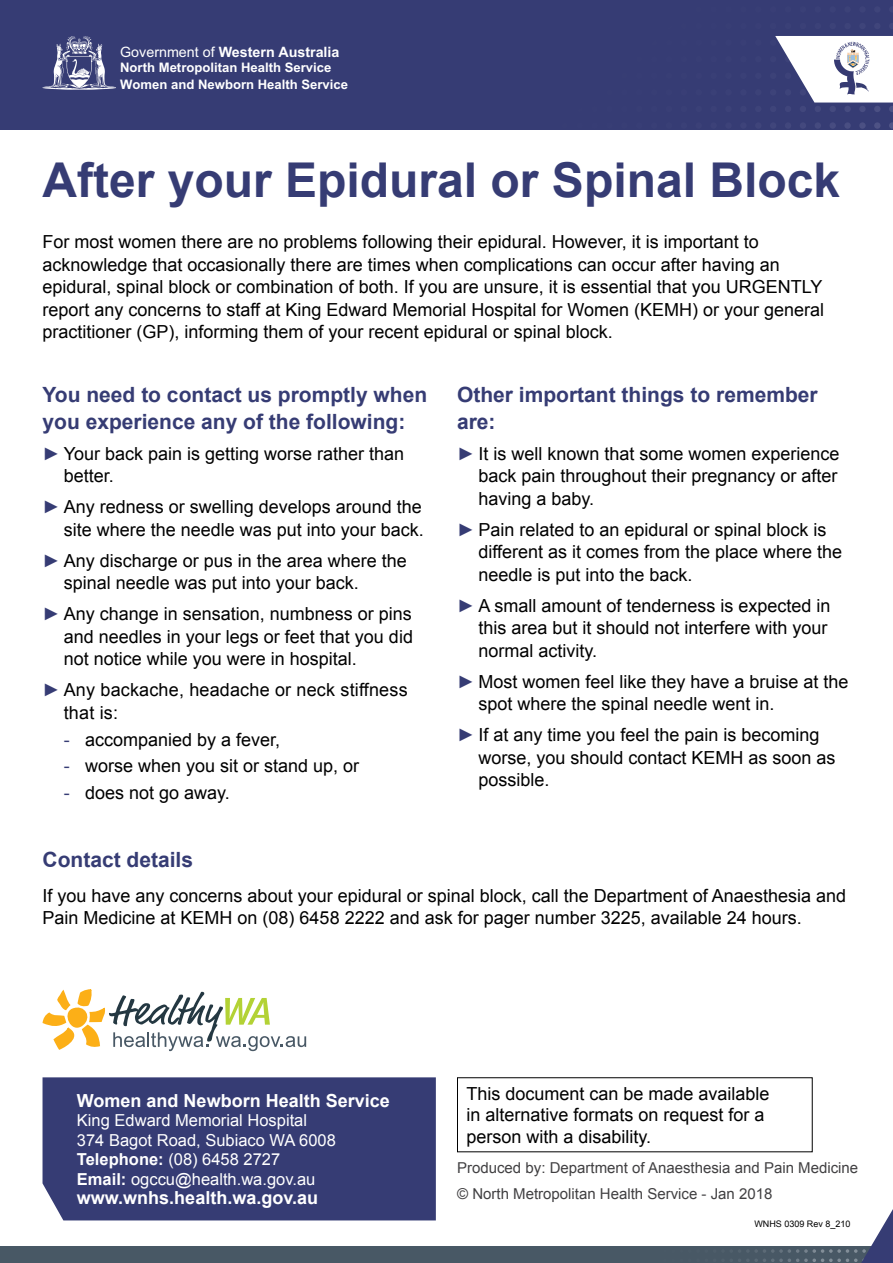
<style>
.page{position:relative;width:893px;height:1263px;background:#fff}
.page>*{position:absolute;margin:0;border:0;box-sizing:border-box;transform-origin:0 0}
.t1{font:700 48px "Arial";color:#363c74}
.t2{font:700 21px/27px "Arial";color:#363c74}
.t3{font:18px/22.5px "Arial";color:#000}
.t4{font:700 18px "Arial";color:#fff}
.t5{font:16.5px/19.5px "Arial";color:#fff}
.t6{font:15px "Arial";color:#414042}
.t7{font:700 14.25px "Arial";color:#fff}
.t8{font:700 13.05px/17.7px "Arial";color:#fff}
.t9{font:9px "Arial";color:#000}
.s1{font-weight:400}
.s2{color:#363c74}
.s3{font-weight:700}
</style>
<div class="page">
<div style="left:0;top:0;width:893px;height:130px;background:#363c74"></div>
<div style="left:815px;top:6px;width:6px;height:7px;background:#3a4077;border-radius:50%"></div>
<div style="left:800px;top:6px;width:6px;height:7px;background:#3a4077;border-radius:50%"></div>
<div style="left:844px;top:6px;width:7px;height:7px;background:#3c4278;border-radius:50%"></div>
<div style="left:829px;top:6px;width:7px;height:7px;background:#3b4178;border-radius:50%"></div>
<div style="left:874px;top:6px;width:6px;height:7px;background:#3e447a;border-radius:50%"></div>
<div style="left:859px;top:6px;width:7px;height:7px;background:#3d4279;border-radius:50%"></div>
<div style="left:844px;top:23px;width:7px;height:6px;background:#3d4379;border-radius:50%"></div>
<div style="left:829px;top:23px;width:7px;height:6px;background:#3c4278;border-radius:50%"></div>
<div style="left:859px;top:23px;width:7px;height:6px;background:#3e447a;border-radius:50%"></div>
<svg style="left:890px;top:23px;width:3px;height:6px"></svg>
<div style="left:740px;top:73px;width:7px;height:6px;background:#3a4077;border-radius:50%"></div>
<div style="left:725px;top:89px;width:7px;height:7px;background:#3a4077;border-radius:50%"></div>
<div style="left:710px;top:89px;width:7px;height:7px;background:#3a4077;border-radius:50%"></div>
<div style="left:755px;top:89px;width:6px;height:7px;background:#3c4278;border-radius:50%"></div>
<div style="left:740px;top:89px;width:7px;height:7px;background:#3b4178;border-radius:50%"></div>
<div style="left:695px;top:106px;width:7px;height:6px;background:#3a4077;border-radius:50%"></div>
<div style="left:725px;top:106px;width:7px;height:6px;background:#3c4178;border-radius:50%"></div>
<div style="left:710px;top:106px;width:7px;height:6px;background:#3b4077;border-radius:50%"></div>
<div style="left:740px;top:106px;width:7px;height:6px;background:#3c4278;border-radius:50%"></div>
<div style="left:695px;top:122px;width:7px;height:7px;background:#3b4077;border-radius:50%"></div>
<div style="left:681px;top:122px;width:6px;height:7px;background:#3a4077;border-radius:50%"></div>
<div style="left:725px;top:122px;width:7px;height:7px;background:#3d4279;border-radius:50%"></div>
<div style="left:710px;top:122px;width:7px;height:7px;background:#3c4178;border-radius:50%"></div>
<div style="left:755px;top:122px;width:6px;height:7px;background:#3f447a;border-radius:50%"></div>
<div style="left:740px;top:122px;width:7px;height:7px;background:#3e437a;border-radius:50%"></div>
<div style="left:785px;top:122px;width:6px;height:7px;background:#41477c;border-radius:50%"></div>
<div style="left:770px;top:122px;width:6px;height:7px;background:#40457b;border-radius:50%"></div>
<div style="left:815px;top:122px;width:6px;height:7px;background:#454a7f;border-radius:50%"></div>
<div style="left:800px;top:122px;width:6px;height:7px;background:#43487d;border-radius:50%"></div>
<div style="left:844px;top:122px;width:7px;height:7px;background:#494e82;border-radius:50%"></div>
<div style="left:829px;top:122px;width:7px;height:7px;background:#474c80;border-radius:50%"></div>
<div style="left:874px;top:122px;width:6px;height:7px;background:#4e5285;border-radius:50%"></div>
<div style="left:859px;top:122px;width:7px;height:7px;background:#4b5083;border-radius:50%"></div>
<svg style="left:889px;top:122px;width:4px;height:7px"></svg>
<svg style="left:43px;top:36px;width:73px;height:54px"></svg>
<svg style="left:775px;top:36px;width:118px;height:76px"></svg>
<div style="left:0;top:1247px;width:893px;height:16px;background:#485865"></div>
<svg style="left:555px;top:1209px;width:338px;height:54px"></svg>
<div style="left:43px;top:1077px;width:393px;height:143px;background:#363c74"></div>
<svg style="left:43px;top:989px;width:263px;height:62px"></svg>
<p class="t7" style="left:120px;top:43px;width:221px"><span class="s1">Government of</span> Western Australia</p>
<p class="t8" style="left:120px;top:59px;width:229px">North Metropolitan Health Service<br>Women and Newborn Health Service</p>
<h1 class="t1" style="left:43px;top:148px;width:799px">After your Epidural or Spinal Block</h1>
<p class="t3" style="left:43px;top:231px;width:783px">For most women there are no problems following their epidural. However, it is important to acknowledge that occasionally there are times when complications can occur after having an epidural, spinal block or combination of both. If you are unsure, it is essential that you URGENTLY report any concerns to staff at King Edward Memorial Hospital for Women (KEMH) or your general practitioner (GP), informing them of your recent epidural or spinal block.</p>
<p class="t2" style="left:43px;top:382px;width:386px">You need to contact us promptly when you experience any of the following:</p>
<p class="t3" style="left:64px;top:442px;width:342px;text-indent:-21px"><span class="s2">►</span> Your back pain is getting worse rather than better.</p>
<p class="t3" style="left:43px;top:496px;width:383px;text-align:right"><span class="s2">►</span> Any redness or swelling develops around the site where the needle was put into your back.</p>
<p class="t3" style="left:64px;top:549px;width:345px;text-indent:-21px"><span class="s2">►</span> Any discharge or pus in the area where the spinal needle was put into your back.</p>
<p class="t3" style="left:64px;top:603px;width:351px;text-align:justify;text-indent:-21px"><span class="s2">►</span> Any change in sensation, numbness or pins and needles in your legs or feet that you did not notice while you were in hospital.</p>
<p class="t3" style="left:64px;top:679px;width:345px;text-indent:-21px"><span class="s2">►</span> Any backache, headache or neck stiffness that is:</p>
<p class="t3" style="left:64px;top:728px;width:218px"><span class="s2">-</span> accompanied by a fever,</p>
<p class="t3" style="left:64px;top:755px;width:297px"><span class="s2">-</span> worse when you sit or stand up, or</p>
<p class="t3" style="left:64px;top:782px;width:168px"><span class="s2">-</span> does not go away.</p>
<p class="t2" style="left:457px;top:382px;width:362px">Other important things to remember are:</p>
<p class="t3" style="left:478px;top:442px;width:363px;text-align:justify;text-indent:-21px"><span class="s2">►</span> It is well known that some women experience back pain throughout their pregnancy or after having a baby.</p>
<p class="t3" style="left:478px;top:518px;width:365px;text-indent:-21px"><span class="s2">►</span> Pain related to an epidural or spinal block is different as it comes from the place where the needle is put into the back.</p>
<p class="t3" style="left:478px;top:594px;width:354px;text-indent:-21px"><span class="s2">►</span> A small amount of tenderness is expected in this area but it should not interfere with your normal activity.</p>
<p class="t3" style="left:478px;top:670px;width:372px;text-indent:-21px"><span class="s2">►</span> Most women feel like they have a bruise at the spot where the spinal needle went in.</p>
<p class="t3" style="left:478px;top:724px;width:359px;text-indent:-21px"><span class="s2">►</span> If at any time you feel the pain is becoming worse, you should contact KEMH as soon as possible.</p>
<p class="t2" style="left:43px;top:846px;width:152px">Contact details</p>
<p class="t3" style="left:43px;top:884px;width:805px">If you have any concerns about your epidural or spinal block, call the Department of Anaesthesia and<br>Pain Medicine at KEMH on (08) 6458 2222 and ask for pager number 3225, available 24 hours.</p>
<p class="t3" style="left:466px;top:1083px;width:305px;line-height:21.6px">This document can be made available in alternative formats on request for a person with a disability.</p>
<p class="t4" style="left:77px;top:1088px;width:314px">Women and Newborn Health Service</p>
<p class="t5" style="left:77px;top:1111px;width:260px">King Edward Memorial Hospital<br>374 Bagot Road, Subiaco WA 6008<br><span class="s3">Telephone:</span> (08) 6458 2727<br><span class="s3">Email:</span> ogccu@health.wa.gov.au</p>
<p class="t4" style="left:77px;top:1186px;width:243px">www.wnhs.health.wa.gov.au</p>
<p class="t6" style="left:457px;top:1184px;width:317px">© North Metropolitan Health Service - Jan 2018</p>
<p class="t6" style="left:457px;top:1158px;width:403px">Produced by: Department of Anaesthesia and Pain Medicine</p>
<p class="t9" style="left:754px;top:1218px;width:98px">WNHS 0309 Rev 8_210</p>
</div>
